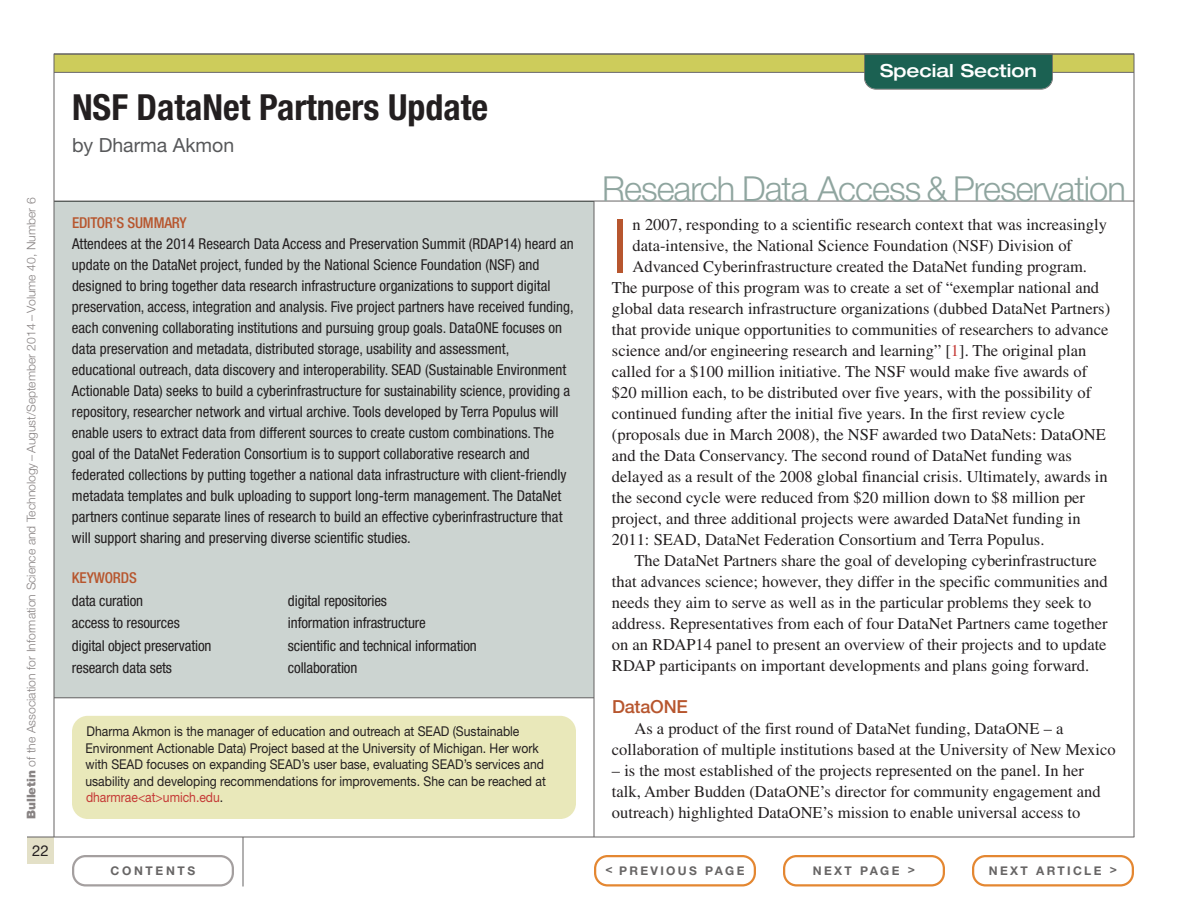
<style>
.page{position:relative;width:1188px;height:918px;background:#fff}
.page>*{position:absolute;margin:0;border:0;box-sizing:border-box;transform-origin:0 0}
.t1{font:300 74.55px "Helvetica Neue LT Std";color:#b7562e}
.t2{font:700 condensed 36px "Helvetica Neue LT Std";color:#231f20}
.t3{font:300 34.5px "Helvetica Neue LT Std";letter-spacing:-.03em;color:#8fa59f}
.t4{font:19.5px "Helvetica Neue LT Std";color:#57585a}
.t5{font:500 expanded 18px "Helvetica Neue LT Std";color:#fff}
.t6{font:500 18px "Helvetica Neue LT Std";letter-spacing:-.01em;color:#b7562e}
.t7{font:16.5px/21px "Times LT Std";color:#231f20}
.t8{font:condensed 15px/21px "Helvetica Neue LT Std";color:#231f20}
.t9{font:500 condensed 15px "Helvetica Neue LT Std";letter-spacing:-.01em;color:#b7562e}
.t10{font:15px "Helvetica Neue LT Std";color:#231f20}
.t11{font:13.5px/16.5px "Helvetica Neue LT Std";color:#231f20;scale:.9 1}
.t12{font:300 12px "Helvetica Neue LT Std";letter-spacing:-.005em;color:#888383}
.t13{font:700 12px "Helvetica Neue LT Std";letter-spacing:.195em;color:#676565}
.t14{font:700 12px "Helvetica Neue LT Std";letter-spacing:.22em;color:#676565}
.s1{font-weight:900}
.s2{color:#c53a36}
</style>
<div class="page">
<hr style="left:54px;top:201px;width:1080px;height:1px;background:#676565">
<div style="left:54px;top:201px;width:540px;height:497px;background:#ccd4d1"></div>
<hr style="left:54px;top:201px;width:540px;height:1px;background:#5a605d">
<div style="left:27px;top:837px;width:27px;height:27px;background:#e3e0c7"></div>
<div style="left:54px;top:54px;width:1080px;height:18px;background:#cdcc5b"></div>
<hr style="left:54px;top:72px;width:1080px;height:1px;background:#676565">
<hr style="left:27px;top:837px;width:1107px;height:1px;background:#646262">
<hr style="left:54px;top:54px;width:1px;height:783px;background:#646262">
<hr style="left:1134px;top:54px;width:1px;height:783px;background:#646262">
<div style="left:72px;top:716px;width:504px;height:103px;background:#e9e8ba;border-radius:16px"></div>
<hr style="left:594px;top:201px;width:1px;height:636px;background:#646262">
<hr style="left:243px;top:837px;width:1px;height:49px;background:#646262">
<svg style="left:72px;top:855px;width:162px;height:31px"></svg>
<svg style="left:783px;top:855px;width:162px;height:31px"></svg>
<svg style="left:972px;top:855px;width:162px;height:31px"></svg>
<svg style="left:594px;top:855px;width:162px;height:31px"></svg>
<hr style="left:54px;top:697px;width:540px;height:1px;background:#646262">
<svg style="left:864px;top:55px;width:189px;height:35px;background:#226456"></svg>
<hr style="left:54px;top:54px;width:1080px;height:1px;background:#646262">
<p class="t12" style="left:27px;top:819px;width:623px;rotate:-90deg"><span class="s1">Bulletin</span> of the Association for Information Science and Technology – August/September 2014 – Volume 40, Number 6</p>
<p class="t10" style="left:32px;top:845px;width:18px">22</p>
<h2 class="t2" style="left:72px;top:94px;width:418px">NSF DataNet Partners Update</h2>
<p class="t4" style="left:72px;top:138px;width:164px">by Dharma Akmon</p>
<p class="t9" style="left:72px;top:217px;width:116px">EDITOR’S SUMMARY</p>
<p class="t8" style="left:72px;top:234px;width:503px">Attendees at the 2014 Research Data Access and Preservation Summit (RDAP14) heard an update on the DataNet project, funded by the National Science Foundation (NSF) and designed to bring together data research infrastructure organizations to support digital preservation, access, integration and analysis. Five project partners have received funding, each convening collaborating institutions and pursuing group goals. DataONE focuses on data preservation and metadata, distributed storage, usability and assessment, educational outreach, data discovery and interoperability. SEAD (Sustainable Environment Actionable Data) seeks to build a cyberinfrastructure for sustainability science, providing a repository, researcher network and virtual archive. Tools developed by Terra Populus will enable users to extract data from different sources to create custom combinations. The goal of the DataNet Federation Consortium is to support collaborative research and federated collections by putting together a national data infrastructure with client-friendly metadata templates and bulk uploading to support long-term management. The DataNet partners continue separate lines of research to build an effective cyberinfrastructure that will support sharing and preserving diverse scientific studies.</p>
<p class="t9" style="left:72px;top:573px;width:66px">KEYWORDS</p>
<p class="t8" style="left:72px;top:591px;width:73px">data curation</p>
<p class="t8" style="left:288px;top:591px;width:101px">digital repositories</p>
<p class="t8" style="left:72px;top:614px;width:109px">access to resources</p>
<p class="t8" style="left:288px;top:614px;width:139px">information infrastructure</p>
<p class="t8" style="left:72px;top:636px;width:141px">digital object preservation</p>
<p class="t8" style="left:288px;top:636px;width:190px">scientific and technical information</p>
<p class="t8" style="left:72px;top:659px;width:102px">research data sets</p>
<p class="t8" style="left:288px;top:659px;width:71px">collaboration</p>
<p class="t11" style="left:86px;top:724px;width:513px">Dharma Akmon is the manager of education and outreach at SEAD (Sustainable Environment Actionable Data) Project based at the University of Michigan. Her work with SEAD focuses on expanding SEAD’s user base, evaluating SEAD’s services and usability and developing recommendations for improvements. She can be reached at <span class="s2">dharmrae&lt;at&gt;umich.edu</span>.</p>
<p class="t5" style="left:880px;top:64px;width:158px">Special Section</p>
<h3 class="t3" style="left:602px;top:176px;width:525px">Research Data Access &amp; Preservation</h3>
<h1 class="t1" style="left:612px;top:219px;width:18px">I</h1>
<p class="t7" style="left:633px;top:216px;width:476px">n 2007, responding to a scientific research context that was increasingly</p>
<p class="t7" style="left:633px;top:237px;width:441px">data-intensive, the National Science Foundation (NSF) Division of</p>
<p class="t7" style="left:633px;top:258px;width:456px">Advanced Cyberinfrastructure created the DataNet funding program.</p>
<p class="t7" style="left:612px;top:279px;width:489px">The purpose of this program was to create a set of “exemplar national and</p>
<p class="t7" style="left:612px;top:300px;width:500px">global data research infrastructure organizations (dubbed DataNet Partners)</p>
<p class="t7" style="left:612px;top:321px;width:498px">that provide unique opportunities to communities of researchers to advance</p>
<p class="t7" style="left:612px;top:342px;width:476px">science and/or engineering research and learning” [<span class="s2">1</span>]. The original plan</p>
<p class="t7" style="left:612px;top:363px;width:477px">called for a $100 million initiative. The NSF would make five awards of</p>
<p class="t7" style="left:612px;top:384px;width:481px">$20 million each, to be distributed over five years, with the possibility of</p>
<p class="t7" style="left:612px;top:405px;width:454px">continued funding after the initial five years. In the first review cycle</p>
<p class="t7" style="left:612px;top:426px;width:495px">(proposals due in March 2008), the NSF awarded two DataNets: DataONE</p>
<p class="t7" style="left:612px;top:447px;width:462px">and the Data Conservancy. The second round of DataNet funding was</p>
<p class="t7" style="left:612px;top:468px;width:497px">delayed as a result of the 2008 global financial crisis. Ultimately, awards in</p>
<p class="t7" style="left:612px;top:489px;width:475px">the second cycle were reduced from $20 million down to $8 million per</p>
<p class="t7" style="left:612px;top:510px;width:470px">project, and three additional projects were awarded DataNet funding in</p>
<p class="t7" style="left:612px;top:531px;width:434px">2011: SEAD, DataNet Federation Consortium and Terra Populus.</p>
<p class="t7" style="left:634px;top:552px;width:464px">The DataNet Partners share the goal of developing cyberinfrastructure</p>
<p class="t7" style="left:612px;top:573px;width:497px">that advances science; however, they differ in the specific communities and</p>
<p class="t7" style="left:612px;top:594px;width:481px">needs they aim to serve as well as in the particular problems they seek to</p>
<p class="t7" style="left:612px;top:615px;width:497px">address. Representatives from each of four DataNet Partners came together</p>
<p class="t7" style="left:612px;top:636px;width:496px">on an RDAP14 panel to present an overview of their projects and to update</p>
<p class="t7" style="left:612px;top:657px;width:479px">RDAP participants on important developments and plans going forward.</p>
<p class="t6" style="left:612px;top:700px;width:77px">DataONE</p>
<p class="t7" style="left:612px;top:720px;width:505px;text-indent:23px">As a product of the first round of DataNet funding, DataONE – a collaboration of multiple institutions based at the University of New Mexico</p>
<p class="t7" style="left:612px;top:762px;width:490px">– is the most established of the projects represented on the panel. In her talk, Amber Budden (DataONE’s director for community engagement and outreach) highlighted DataONE’s mission to enable universal access to</p>
<p class="t14" style="left:111px;top:866px;width:86px">CONTENTS</p>
<p class="t13" style="left:606px;top:866px;width:140px">&lt; PREVIOUS PAGE</p>
<p class="t13" style="left:813px;top:866px;width:104px">NEXT PAGE &gt;</p>
<p class="t13" style="left:989px;top:866px;width:130px">NEXT ARTICLE &gt;</p>
</div>
